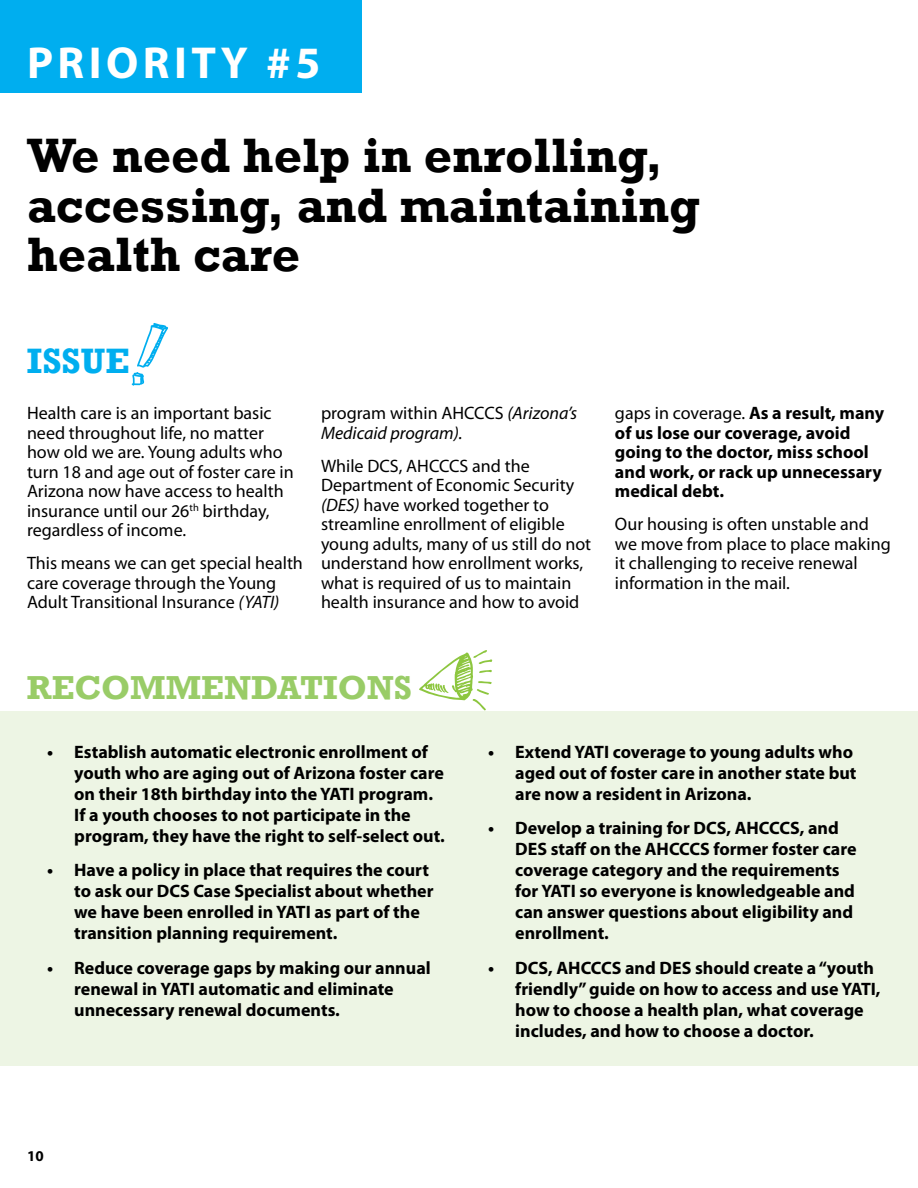
<style>
.page{position:relative;width:918px;height:1188px;background:#fff}
.page>*{position:absolute;margin:0;border:0;box-sizing:border-box;transform-origin:0 0}
.t1{font:700 49.5px/49.5px "Rockwell";color:#000}
.t2{font:700 45px "Myriad Pro";color:#fff}
.t3{font:700 36.15px "Rockwell";color:#00aeef}
.t4{font:700 34.05px "Rockwell";color:#99cc67}
.t5{font:700 18px/21px "Myriad Pro";color:#000}
.t6{font:18px/19.5px "Myriad Pro";color:#000}
.t7{font:italic 18px/19.5px "Myriad Pro";color:#000}
.t8{font:700 15px "Myriad Pro";color:#000}
.s1{font-style:italic}
.s2{font-style:normal}
.s3{font-weight:400}
</style>
<div class="page">
<div style="left:0;top:712px;width:918px;height:354px;background:#edf5e4"></div>
<div style="left:0;top:0;width:362px;height:93px;background:#00aeef"></div>
<svg style="left:419px;top:650px;width:73px;height:61px"></svg>
<svg style="left:132px;top:323px;width:36px;height:63px"></svg>
<h2 class="t2" style="left:27px;top:33px;width:29px">PRIORITY</h2>
<h2 class="t2" style="left:266px;top:33px;width:56px">#5</h2>
<h1 class="t1" style="left:27px;top:131px;width:674px">We need help in enrolling, accessing, and maintaining health care</h1>
<h3 class="t3" style="left:27px;top:339px;width:104px">ISSUE</h3>
<p class="t6" style="left:27px;top:403px;width:268px">Health care is an important basic need throughout life, no matter how old we are. Young adults who turn 18 and age out of foster care in<br>Arizona now have access to health insurance until our 26<sup>th</sup> birthday, regardless of income.</p>
<p class="t6" style="left:27px;top:553px;width:277px">This means we can get special health care coverage through the Young<br>Adult Transitional Insurance <span class="s1">(YATI)</span></p>
<p class="t7" style="left:321px;top:403px;width:258px"><span class="s2">program within AHCCCS</span> (Arizona’s<br>Medicaid program).</p>
<p class="t6" style="left:321px;top:456px;width:272px">While DCS, AHCCCS and the<br>Department of Economic Security <span class="s1">(DES)</span> have worked together to streamline enrollment of eligible young adults, many of us still do not understand how enrollment works, what is required of us to maintain health insurance and how to avoid</p>
<p class="t5" style="left:615px;top:403px;width:271px;line-height:19.5px"><span class="s3">gaps in coverage.</span> As a result, many of us lose our coverage, avoid going to the doctor, miss school and work, or rack up unnecessary medical debt.</p>
<p class="t6" style="left:615px;top:514px;width:277px">Our housing is often unstable and we move from place to place making it challenging to receive renewal information in the mail.</p>
<h3 class="t4" style="left:27px;top:667px;width:386px">RECOMMENDATIONS</h3>
<p class="t5" style="left:74px;top:740px;width:372px;text-indent:-27px">• Establish automatic electronic enrollment of youth who are aging out of Arizona foster care on their 18th birthday into the YATI program.<br>If a youth chooses to not participate in the program, they have the right to self-select out.</p>
<p class="t5" style="left:74px;top:859px;width:361px;text-indent:-27px">• Have a policy in place that requires the court to ask our DCS Case Specialist about whether we have been enrolled in YATI as part of the transition planning requirement.</p>
<p class="t5" style="left:74px;top:956px;width:358px;text-indent:-27px">• Reduce coverage gaps by making our annual renewal in YATI automatic and eliminate unnecessary renewal documents.</p>
<p class="t5" style="left:515px;top:740px;width:343px;text-indent:-27px">• Extend YATI coverage to young adults who aged out of foster care in another state but are now a resident in Arizona.</p>
<p class="t5" style="left:515px;top:817px;width:343px;text-indent:-27px">• Develop a training for DCS, AHCCCS, and DES staff on the AHCCCS former foster care coverage category and the requirements for YATI so everyone is knowledgeable and can answer questions about eligibility and enrollment.</p>
<p class="t5" style="left:515px;top:956px;width:367px;text-indent:-27px">• DCS, AHCCCS and DES should create a “youth friendly” guide on how to access and use YATI, how to choose a health plan, what coverage includes, and how to choose a doctor.</p>
<p class="t8" style="left:27px;top:1146px;width:18px">10</p>
</div>
